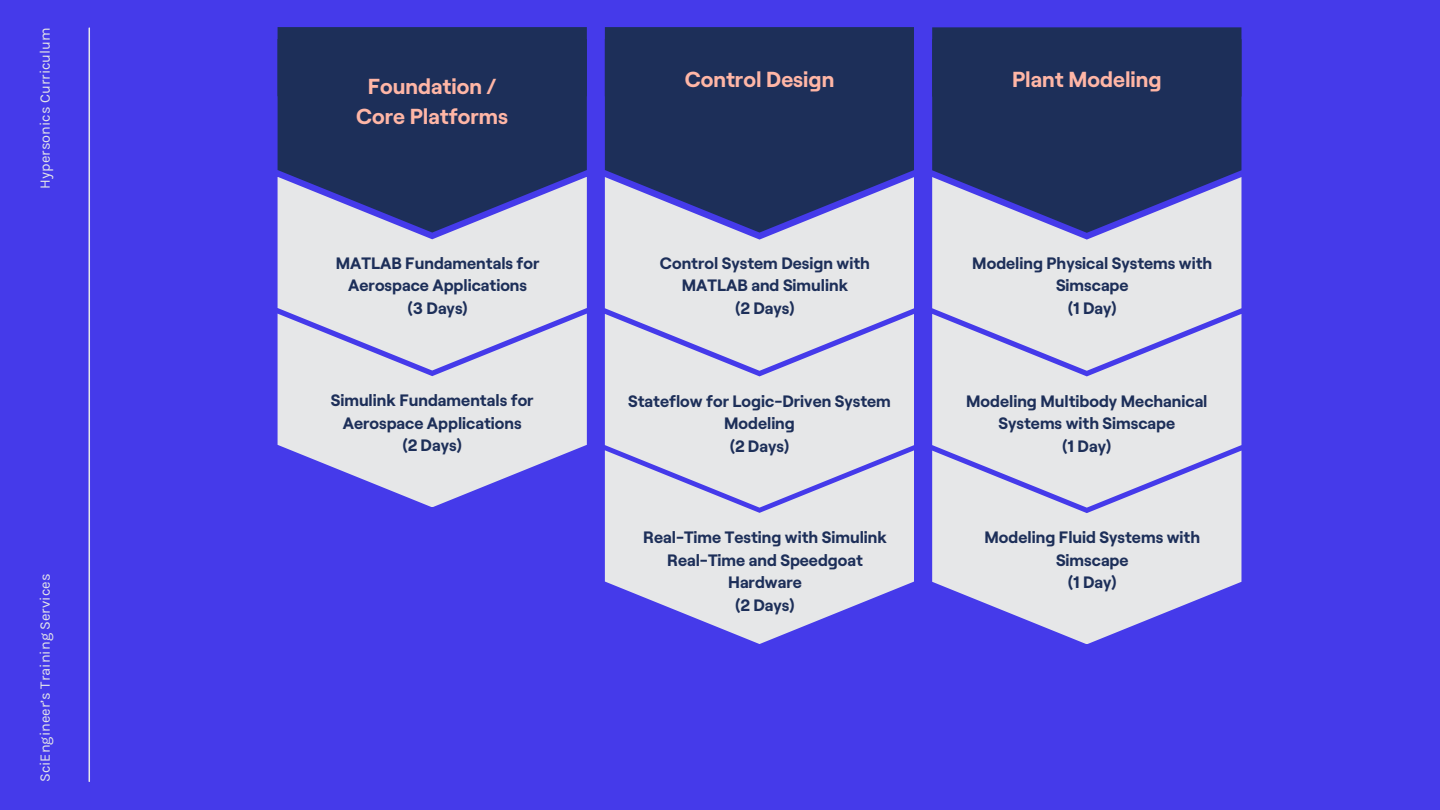
<style>
.page{position:relative;width:1440px;height:810px;background:#453aea}
.page>*{position:absolute;margin:0;border:0;box-sizing:border-box;transform-origin:0 0}
.t1{font:700 21.7px/30px "Roobert";color:#ffb6a6;text-align:center}
.t2{font:700 16.5px/22.5px "Roobert";color:#1d2f59;text-align:center}
.t3{font:14.5px "Karla";color:#e6e7e8}
</style>
<div class="page">
<hr style="left:89px;top:28px;width:1px;height:753px;background:#e6e7e8">
<svg style="left:278px;top:27px;width:309px;height:12px"></svg>
<svg style="left:278px;top:371px;width:309px;height:136px;fill:#e6e7e8"></svg>
<div style="left:278px;top:233px;width:309px;height:138px;background:#e6e7e8"></div>
<svg style="left:278px;top:39px;width:309px;height:194px;fill:#1d2f59"></svg>
<svg style="left:605px;top:27px;width:309px;height:12px"></svg>
<div style="left:605px;top:39px;width:309px;height:138px;background:#1d2f59"></div>
<svg style="left:932px;top:27px;width:309px;height:12px"></svg>
<div style="left:932px;top:39px;width:309px;height:138px;background:#1d2f59"></div>
<div style="left:605px;top:371px;width:309px;height:79px;background:#e6e7e8"></div>
<svg style="left:605px;top:177px;width:309px;height:194px;fill:#e6e7e8"></svg>
<svg style="left:932px;top:508px;width:309px;height:136px;fill:#e6e7e8"></svg>
<div style="left:932px;top:371px;width:309px;height:137px;background:#e6e7e8"></div>
<svg style="left:932px;top:177px;width:309px;height:194px;fill:#e6e7e8"></svg>
<svg style="left:605px;top:450px;width:309px;height:194px;fill:#e6e7e8"></svg>
<h2 class="t3" style="left:36px;top:189px;width:163px;rotate:-90deg">Hypersonics Curriculum</h2>
<h2 class="t3" style="left:36px;top:782px;width:210px;rotate:-90deg">SciEngineer’s Training Services</h2>
<p class="t1" style="left:356px;top:71px;width:153px">Foundation /<br>Core Platforms</p>
<p class="t1" style="left:685px;top:64px;width:151px">Control Design</p>
<h1 class="t1" style="left:1012px;top:64px;width:151px">Plant Modeling</h1>
<h2 class="t2" style="left:336px;top:251px;width:205px">MATLAB Fundamentals for<br>Aerospace Applications<br>(3 Days)</h2>
<h2 class="t2" style="left:331px;top:389px;width:204px">Simulink Fundamentals for<br>Aerospace Applications<br>(2 Days)</h2>
<h1 class="t2" style="left:660px;top:251px;width:212px">Control System Design with<br>MATLAB and Simulink<br>(2 Days)</h1>
<h2 class="t2" style="left:628px;top:389px;width:264px">Stateflow for Logic-Driven System<br>Modeling<br>(2 Days)</h2>
<h2 class="t2" style="left:643px;top:525px;width:245px">Real-Time Testing with Simulink<br>Real-Time and Speedgoat<br>Hardware<br>(2 Days)</h2>
<h2 class="t2" style="left:972px;top:251px;width:242px">Modeling Physical Systems with<br>Simscape<br>(1 Day)</h2>
<h2 class="t2" style="left:966px;top:389px;width:243px">Modeling Multibody Mechanical<br>Systems with Simscape<br>(1 Day)</h2>
<h1 class="t2" style="left:985px;top:526px;width:217px">Modeling Fluid Systems with<br>Simscape<br>(1 Day)</h1>
</div>
